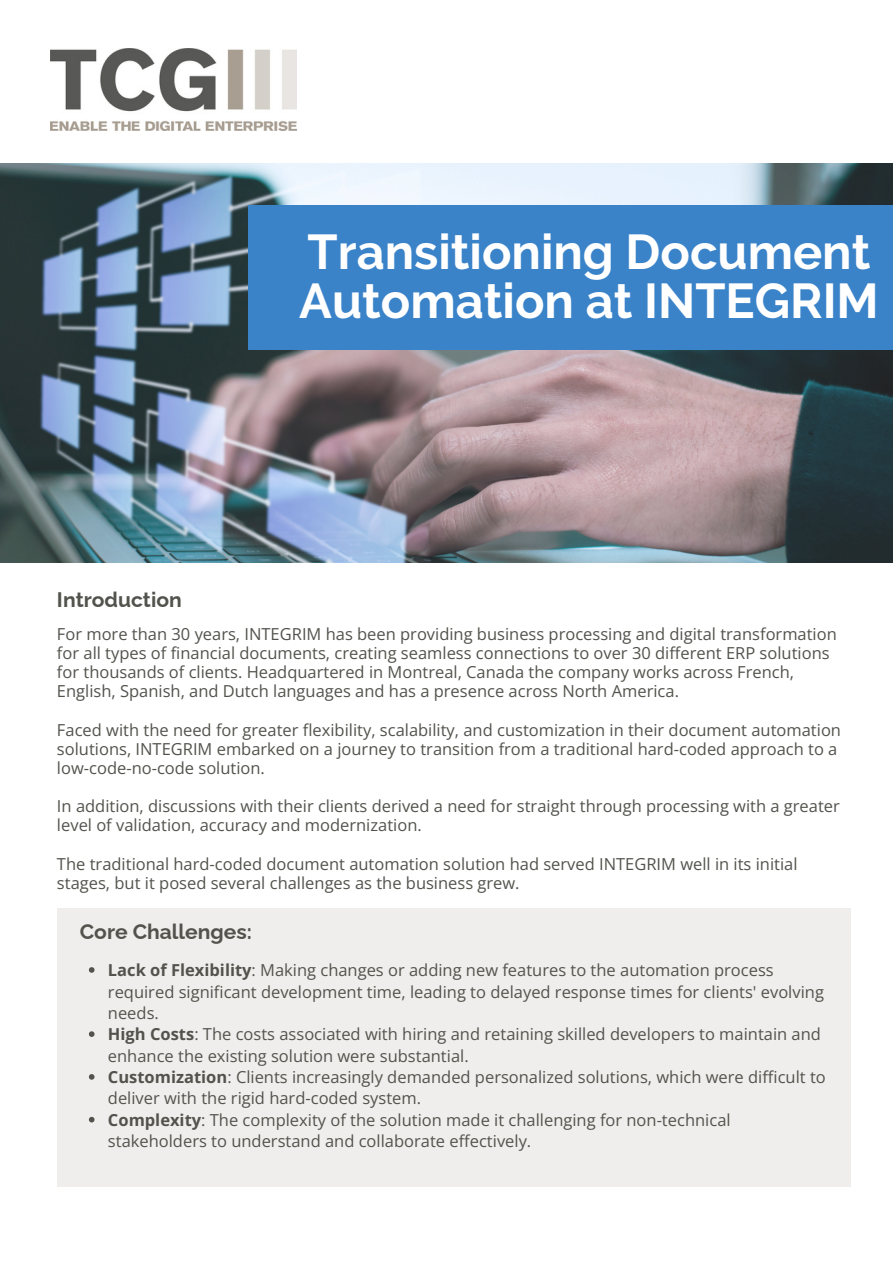
<style>
.page{position:relative;width:893px;height:1264px;background:#fff}
.page>*{position:absolute;margin:0;border:0;box-sizing:border-box;transform-origin:0 0}
.t1{font:700 48.75px/48.3px "Raleway";color:#fff}
.t2{font:700 21px "Raleway";color:#53534d}
.t3{font:16.5px/19.2px "Open Sans";color:#53534d}
.s1{font-weight:700}
</style>
<div class="page">
<img style="left:51px;top:48px;width:245px;height:82px">
<img style="left:0;top:163px;width:892px;height:399px">
<div style="left:249px;top:205px;width:643px;height:144px;background:#3a83c9"></div>
<div style="left:57px;top:908px;width:793px;height:278px;background:#f0eeec"></div>
<svg style="left:89px;top:967px;width:5px;height:5px"></svg>
<svg style="left:89px;top:1031px;width:5px;height:5px"></svg>
<svg style="left:89px;top:1074px;width:5px;height:5px"></svg>
<svg style="left:89px;top:1116px;width:5px;height:6px"></svg>
<p class="t2" style="left:57px;top:587px;width:126px">Introduction</p>
<p class="t1" style="left:299px;top:228px;width:581px">Transitioning Document<br>Automation at INTEGRIM</p>
<p class="t3" style="left:57px;top:624px;width:781px">For more than 30 years, INTEGRIM has been providing business processing and digital transformation for all types of financial documents, creating seamless connections to over 30 different ERP solutions for thousands of clients. Headquartered in Montreal, Canada the company works across French, English, Spanish, and Dutch languages and has a presence across North America.</p>
<p class="t3" style="left:57px;top:719px;width:785px">Faced with the need for greater flexibility, scalability, and customization in their document automation solutions, INTEGRIM embarked on a journey to transition from a traditional hard-coded approach to a low-code-no-code solution.</p>
<p class="t3" style="left:57px;top:796px;width:784px">In addition, discussions with their clients derived a need for straight through processing with a greater level of validation, accuracy and modernization.</p>
<p class="t3" style="left:57px;top:853px;width:742px">The traditional hard-coded document automation solution had served INTEGRIM well in its initial stages, but it posed several challenges as the business grew.</p>
<p class="t2" style="left:80px;top:919px;width:173px">Core Challenges:</p>
<p class="t3" style="left:108px;top:959px;width:717px;line-height:21.3px"><span class="s1">Lack of Flexibility</span>: Making changes or adding new features to the automation process required significant development time, leading to delayed response times for clients' evolving needs.</p>
<p class="t3" style="left:108px;top:1023px;width:714px;line-height:21.3px"><span class="s1">High Costs</span>: The costs associated with hiring and retaining skilled developers to maintain and enhance the existing solution were substantial.</p>
<p class="t3" style="left:108px;top:1065px;width:719px;line-height:21.3px"><span class="s1">Customization</span>: Clients increasingly demanded personalized solutions, which were difficult to deliver with the rigid hard-coded system.</p>
<p class="t3" style="left:108px;top:1108px;width:624px;line-height:21.3px"><span class="s1">Complexity</span>: The complexity of the solution made it challenging for non-technical stakeholders to understand and collaborate effectively.</p>
</div>
